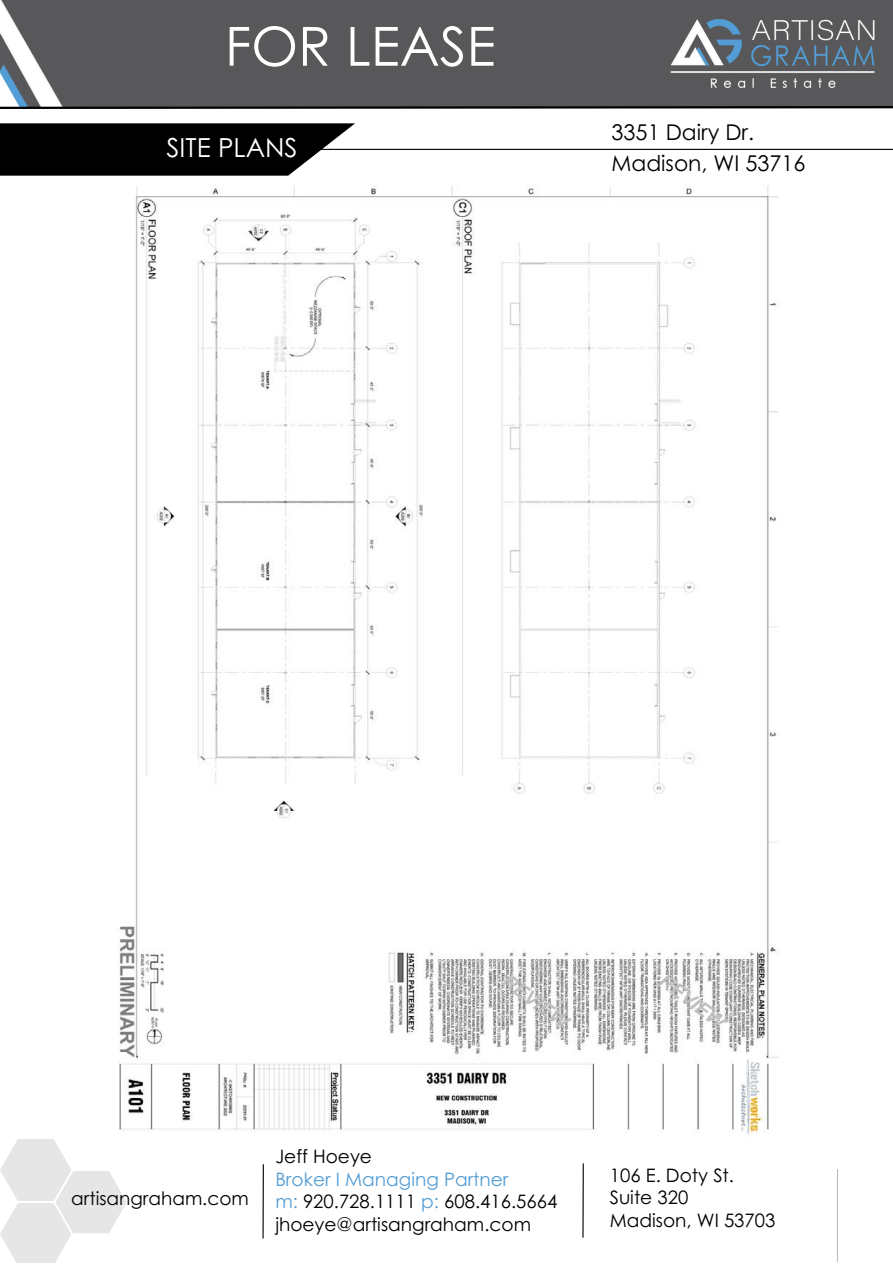
<style>
.page{position:relative;width:893px;height:1264px;background:#fff}
.page>*{position:absolute;margin:0;border:0;box-sizing:border-box;transform-origin:0 0}
.t1{font:54px "Century Gothic Std";color:#fff}
.t2{font:26.25px "Century Gothic Std";color:#fff}
.t3{font:21.75px "Century Gothic Std";color:#000}
.t4{font:18.6px "Century Gothic Std";color:#000}
.t5{font:18.6px "Century Gothic Std";color:#549ed6}
.t6{font:18.45px "Century Gothic Std";color:#000}
.s1{color:#549ed6}
</style>
<div class="page">
<img style="left:118px;top:186px;width:661px;height:949px">
<svg style="left:0;top:123px;width:355px;height:53px"></svg>
<hr style="left:306px;top:149px;width:586px;height:1px;background:#000">
<div style="left:0;top:0;width:892px;height:107px;background:#58585a"></div>
<img style="left:670px;top:19px;width:205px;height:69px">
<img style="left:0;top:0;width:62px;height:105px">
<svg style="left:0;top:105px;width:892px;height:4px"></svg>
<svg style="left:0;top:1139px;width:127px;height:123px"></svg>
<hr style="left:262px;top:1164px;width:2px;height:74px;background:#000">
<hr style="left:582px;top:1163px;width:1px;height:74px;background:#000">
<svg style="left:837px;top:1169px;width:1px;height:93px"></svg>
<p class="t1" style="left:225px;top:26px;width:272px">FOR LEASE</p>
<p class="t2" style="left:166px;top:138px;width:133px">SITE PLANS</p>
<p class="t3" style="left:611px;top:124px;width:144px">3351 Dairy Dr.</p>
<p class="t3" style="left:611px;top:155px;width:195px">Madison, WI 53716</p>
<p class="t6" style="left:71px;top:1190px;width:179px">artisangraham.com</p>
<p class="t4" style="left:275px;top:1149px;width:98px">Jeff Hoeye</p>
<p class="t5" style="left:275px;top:1171px;width:235px">Broker I Managing Partner</p>
<p class="t4" style="left:275px;top:1194px;width:283px"><span class="s1">m:</span> 920.728.1111 <span class="s1">p:</span> 608.416.5664</p>
<p class="t4" style="left:275px;top:1216px;width:257px">jhoeye@artisangraham.com</p>
<p class="t4" style="left:609px;top:1167px;width:126px">106 E. Doty St.</p>
<p class="t4" style="left:609px;top:1190px;width:80px">Suite 320</p>
<p class="t4" style="left:609px;top:1212px;width:167px">Madison, WI 53703</p>
</div>
